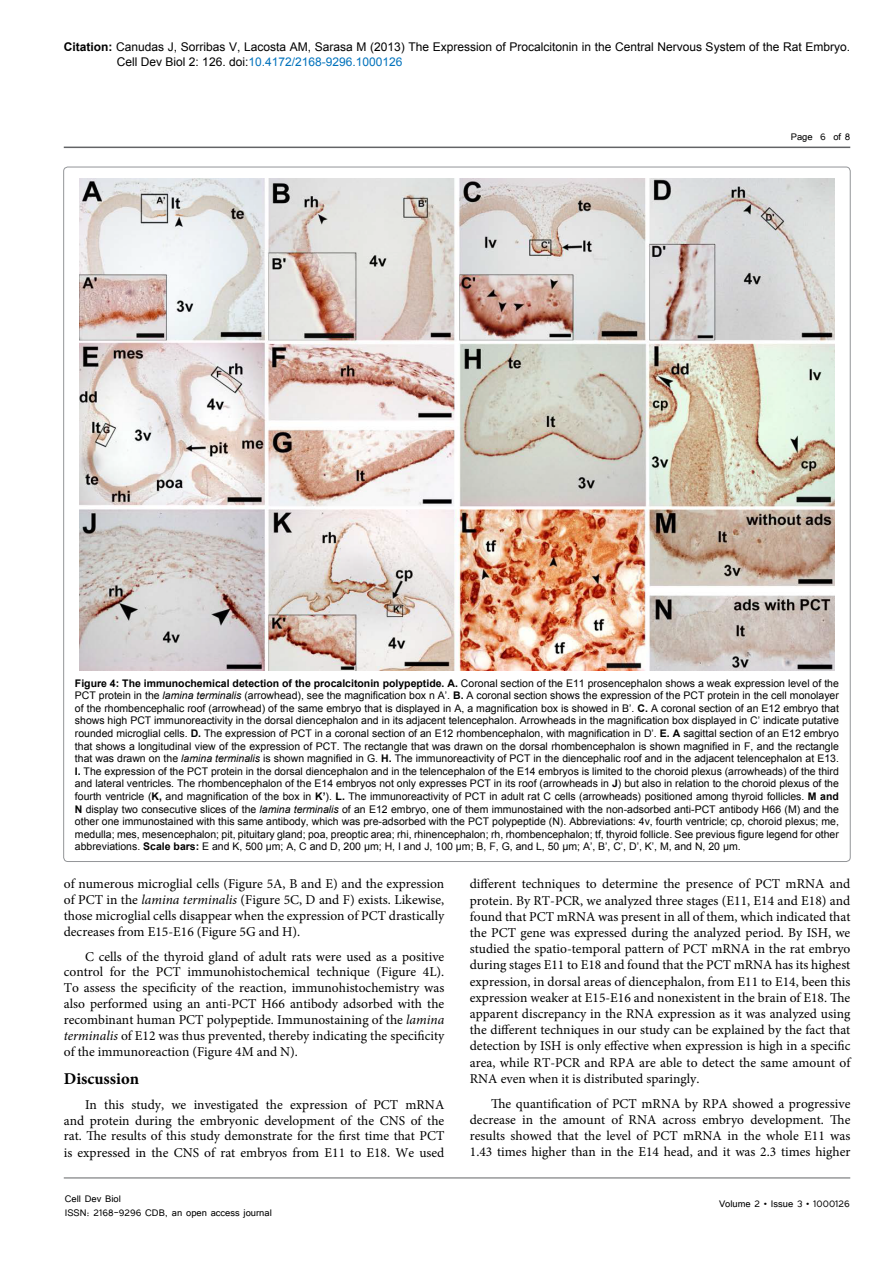
<style>
.page{position:relative;width:893px;height:1263px;background:#fff}
.page>*{position:absolute;margin:0;border:0;box-sizing:border-box;transform-origin:0 0}
.t1{font:700 16.5px "Minion Pro";color:#000}
.t2{font:13.5px/16.2px "Minion Pro";color:#000;text-align:justify}
.t3{font:12px/14.4px "Arial";color:#000}
.t4{font:12px/14.4px "Tunga";color:#000}
.t5{font:10.5px/12.6px "Arial";color:#000;text-align:justify}
.s1{font-weight:700}
.s2{color:#0072bc}
.s3{font-style:italic}
</style>
<div class="page">
<hr style="left:64px;top:147px;width:786px;height:1px;background:#636466">
<hr style="left:64px;top:1178px;width:786px;height:1px;background:#636466">
<img style="left:79px;top:178px;width:755px;height:492px">
<p class="t3" style="left:117px;top:40px;width:735px;text-indent:-53px"><span class="s1">Citation:</span> Canudas J, Sorribas V, Lacosta AM, Sarasa M (2013) The Expression of Procalcitonin in the Central Nervous System of the Rat Embryo.<br>Cell Dev Biol 2: 126. doi:<span class="s2">10.4172/2168-9296.1000126</span></p>
<p class="t4" style="left:791px;top:128px;width:61px">Page 6 of 8</p>
<p class="t5" style="left:75px;top:677px;width:766px"><span class="s1">Figure 4: The immunochemical detection of the procalcitonin polypeptide. A.</span> Coronal section of the E11 prosencephalon shows a weak expression level of the PCT protein in the <span class="s3">lamina terminalis</span> (arrowhead), see the magnification box n A’. <span class="s1">B.</span> A coronal section shows the expression of the PCT protein in the cell monolayer of the rhombencephalic roof (arrowhead) of the same embryo that is displayed in A, a magnification box is showed in B’. <span class="s1">C.</span> A coronal section of an E12 embryo that shows high PCT immunoreactivity in the dorsal diencephalon and in its adjacent telencephalon. Arrowheads in the magnification box displayed in C’ indicate putative rounded microglial cells. <span class="s1">D.</span> The expression of PCT in a coronal section of an E12 rhombencephalon, with magnification in D’. <span class="s1">E. A</span> sagittal section of an E12 embryo that shows a longitudinal view of the expression of PCT. The rectangle that was drawn on the dorsal rhombencephalon is shown magnified in F, and the rectangle that was drawn on the <span class="s3">lamina terminalis</span> is shown magnified in G. <span class="s1">H.</span> The immunoreactivity of PCT in the diencephalic roof and in the adjacent telencephalon at E13.<br><span class="s1">I.</span> The expression of the PCT protein in the dorsal diencephalon and in the telencephalon of the E14 embryos is limited to the choroid plexus (arrowheads) of the third and lateral ventricles. The rhombencephalon of the E14 embryos not only expresses PCT in its roof (arrowheads in <span class="s1">J</span>) but also in relation to the choroid plexus of the fourth ventricle (<span class="s1">K,</span> and magnification of the box in <span class="s1">K’</span>). <span class="s1">L.</span> The immunoreactivity of PCT in adult rat C cells (arrowheads) positioned among thyroid follicles. <span class="s1">M and N</span> display two consecutive slices of the <span class="s3">lamina terminalis</span> of an E12 embryo, one of them immunostained with the non-adsorbed anti-PCT antibody H66 (M) and the other one immunostained with this same antibody, which was pre-adsorbed with the PCT polypeptide (N). Abbreviations: 4v, fourth ventricle; cp, choroid plexus; me, medulla; mes, mesencephalon; pit, pituitary gland; poa, preoptic area; rhi, rhinencephalon; rh, rhombencephalon; tf, thyroid follicle. See previous figure legend for other abbreviations. <span class="s1">Scale bars:</span> E and K, 500 µm; A, C and D, 200 µm; H, I and J, 100 µm; B, F, G, and L, 50 µm; A’, B’, C’, D’, K’, M, and N, 20 µm.</p>
<p class="t2" style="left:64px;top:876px;width:382px">of numerous microglial cells (Figure 5A, B and E) and the expression of PCT in the <span class="s3">lamina terminalis</span> (Figure 5C, D and F) exists. Likewise, those microglial cells disappear when the expression of PCT drastically decreases from E15-E16 (Figure 5G and H).</p>
<p class="t2" style="left:64px;top:948px;width:382px;text-indent:21px">C cells of the thyroid gland of adult rats were used as a positive control for the PCT immunohistochemical technique (Figure 4L).<br>To assess the specificity of the reaction, immunohistochemistry was also performed using an anti-PCT H66 antibody adsorbed with the recombinant human PCT polypeptide. Immunostaining of the <span class="s3">lamina terminalis</span> of E12 was thus prevented, thereby indicating the specificity of the immunoreaction (Figure 4M and N).</p>
<h1 class="t1" style="left:64px;top:1067px;width:77px">Discussion</h1>
<p class="t2" style="left:64px;top:1096px;width:382px;text-indent:21px">In this study, we investigated the expression of PCT mRNA and protein during the embryonic development of the CNS of the rat. The results of this study demonstrate for the first time that PCT is expressed in the CNS of rat embryos from E11 to E18. We used</p>
<p class="t4" style="left:65px;top:1190px;width:209px">Cell Dev Biol<br>ISSN: 2168-9296 CDB, an open access journal</p>
<p class="t2" style="left:470px;top:876px;width:382px">different techniques to determine the presence of PCT mRNA and protein. By RT-PCR, we analyzed three stages (E11, E14 and E18) and found that PCT mRNA was present in all of them, which indicated that the PCT gene was expressed during the analyzed period. By ISH, we studied the spatio-temporal pattern of PCT mRNA in the rat embryo during stages E11 to E18 and found that the PCT mRNA has its highest expression, in dorsal areas of diencephalon, from E11 to E14, been this expression weaker at E15-E16 and nonexistent in the brain of E18. The apparent discrepancy in the RNA expression as it was analyzed using the different techniques in our study can be explained by the fact that detection by ISH is only effective when expression is high in a specific area, while RT-PCR and RPA are able to detect the same amount of RNA even when it is distributed sparingly.</p>
<p class="t2" style="left:470px;top:1095px;width:382px;text-indent:21px">The quantification of PCT mRNA by RPA showed a progressive decrease in the amount of RNA across embryo development. The results showed that the level of PCT mRNA in the whole E11 was 1.43 times higher than in the E14 head, and it was 2.3 times higher</p>
<p class="t4" style="left:719px;top:1196px;width:132px">Volume 2 • Issue 3 • 1000126</p>
</div>
